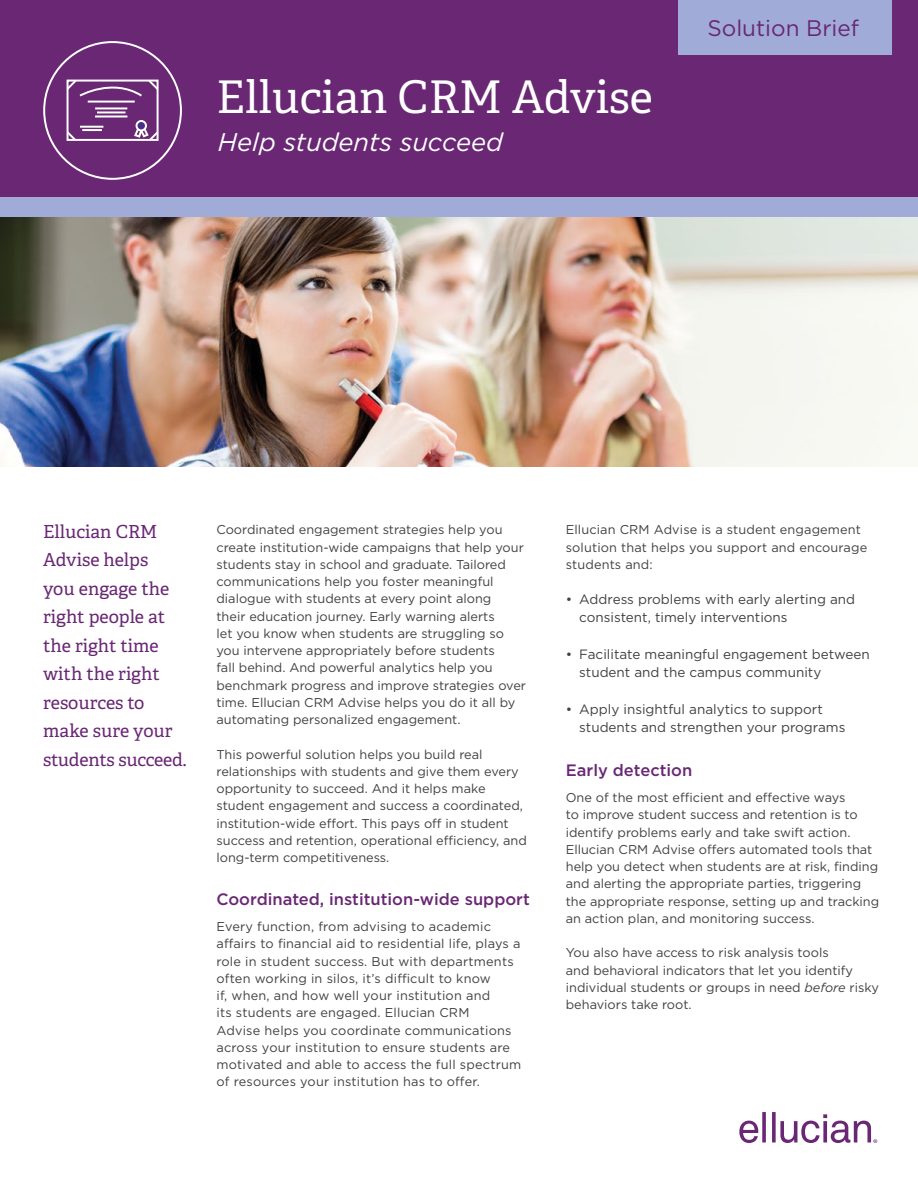
<style>
.page{position:relative;width:918px;height:1188px;background:#fff}
.page>*{position:absolute;margin:0;border:0;box-sizing:border-box;transform-origin:0 0}
.t1{font:45px "Adelle PE";color:#fff}
.SUBHEADER{font:italic 25.5px "Gotham";color:#fff}
.t2{font:22.5px "Gotham";color:#692774}
.QUOTE{font:18px/28.5px "Adelle PE";color:#692774}
.BODY_HEADER{font:500 16.5px "Gotham";color:#692774}
.t3{font:13.5px/18px "Gotham";color:#414042}
.BODY{font:12.75px/17.2px "Gotham";color:#414042}
.s1{font-style:italic}
</style>
<div class="page">
<img style="left:0;top:216px;width:918px;height:251px">
<div style="left:0;top:0;width:918px;height:198px;background:#692774"></div>
<div style="left:0;top:197px;width:918px;height:19px;background:#a0abd7"></div>
<div style="left:678px;top:0;width:214px;height:55px;background:#a0abd7"></div>
<svg style="left:43px;top:41px;width:139px;height:139px"></svg>
<svg style="left:739px;top:1112px;width:138px;height:31px"></svg>
<p class="t1" style="left:216px;top:64px;width:438px">Ellucian CRM Advise</p>
<p class="SUBHEADER" style="left:218px;top:126px;width:286px">Help students succeed</p>
<p class="t2" style="left:707px;top:14px;width:153px">Solution Brief</p>
<p class="QUOTE" style="left:43px;top:516px;width:145px">Ellucian CRM<br>Advise helps<br>you engage the right people at the right time with the right resources to make sure your students succeed.</p>
<p class="BODY" style="left:216px;top:521px;width:311px">Coordinated engagement strategies help you create institution-wide campaigns that help your students stay in school and graduate. Tailored communications help you foster meaningful dialogue with students at every point along<br>their education journey. Early warning alerts<br>let you know when students are struggling so you intervene appropriately before students<br>fall behind. And powerful analytics help you benchmark progress and improve strategies over time. Ellucian CRM Advise helps you do it all by automating personalized engagement.</p>
<p class="BODY" style="left:216px;top:745px;width:312px">This powerful solution helps you build real relationships with students and give them every opportunity to succeed. And it helps make student engagement and success a coordinated, institution-wide effort. This pays off in student success and retention, operational efficiency, and long-term competitiveness.</p>
<p class="BODY_HEADER" style="left:216px;top:889px;width:315px">Coordinated, institution-wide support</p>
<p class="BODY" style="left:216px;top:918px;width:306px">Every function, from advising to academic affairs to financial aid to residential life, plays a role in student success. But with departments often working in silos, it’s difficult to know<br>if, when, and how well your institution and<br>its students are engaged. Ellucian CRM<br>Advise helps you coordinate communications across your institution to ensure students are motivated and able to access the full spectrum of resources your institution has to offer.</p>
<p class="BODY" style="left:566px;top:521px;width:303px">Ellucian CRM Advise is a student engagement solution that helps you support and encourage students and:</p>
<p class="t3" style="left:579px;top:590px;width:277px;text-indent:-14px">• Address problems with early alerting and consistent, timely interventions</p>
<p class="t3" style="left:579px;top:645px;width:292px;text-indent:-14px">• Facilitate meaningful engagement between student and the campus community</p>
<p class="t3" style="left:579px;top:699px;width:268px;text-indent:-14px">• Apply insightful analytics to support students and strengthen your programs</p>
<p class="BODY_HEADER" style="left:566px;top:760px;width:128px">Early detection</p>
<p class="BODY" style="left:566px;top:789px;width:315px">One of the most efficient and effective ways<br>to improve student success and retention is to identify problems early and take swift action.<br>Ellucian CRM Advise offers automated tools that help you detect when students are at risk, finding and alerting the appropriate parties, triggering the appropriate response, setting up and tracking an action plan, and monitoring success.</p>
<p class="BODY" style="left:566px;top:944px;width:315px">You also have access to risk analysis tools<br>and behavioral indicators that let you identify individual students or groups in need <span class="s1">before</span> risky behaviors take root.</p>
</div>
